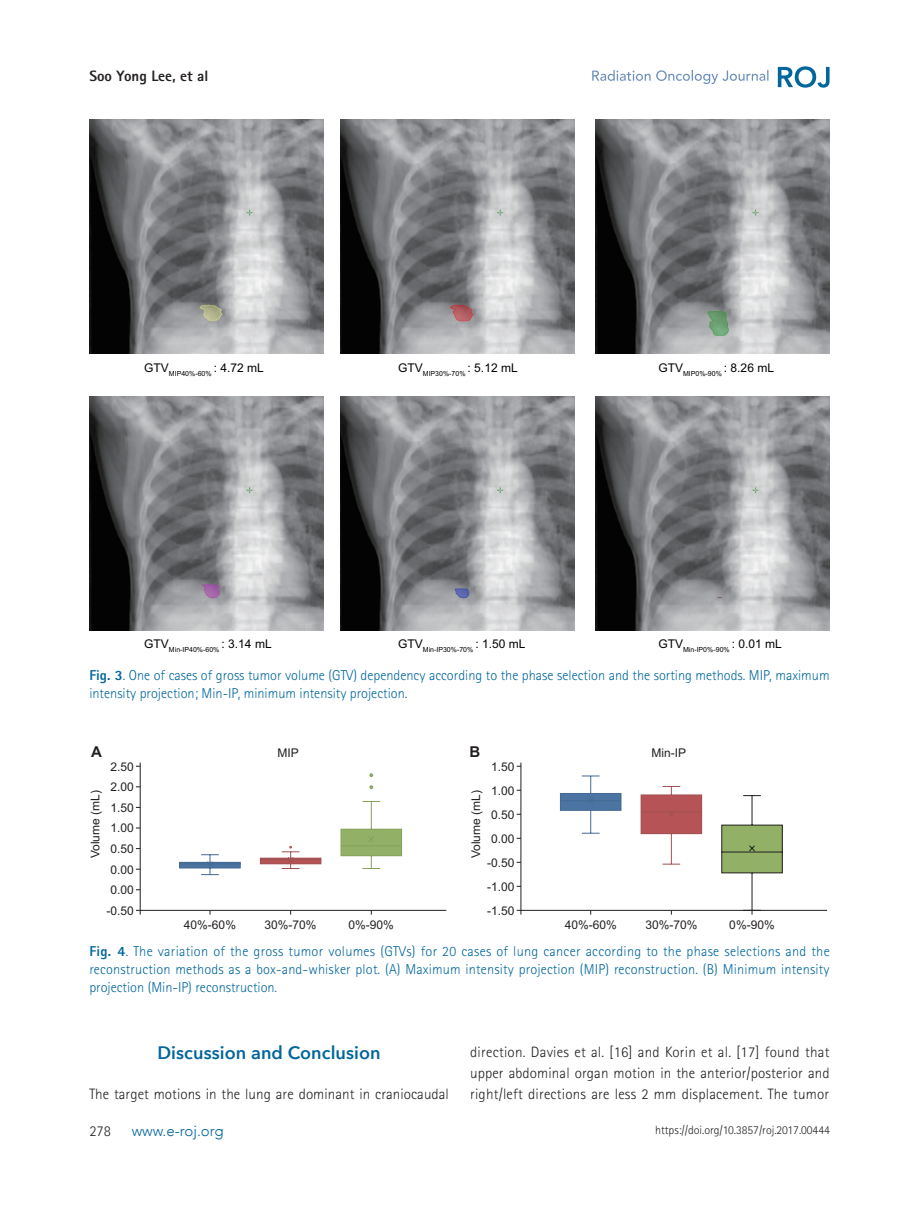
<style>
.page{position:relative;width:919px;height:1217px;background:#fff}
.page>*{position:absolute;margin:0;border:0;box-sizing:border-box;transform-origin:0 0}
.t1{font:600 18px "Avenir Next";letter-spacing:.005em;color:#01669c}
.t2{font:300 15px/21px "Rotis Sans Serif";letter-spacing:.005em;color:#231f20;text-align:justify}
.t3{font:800 15px "Rotis Sans Serif";color:#231f20}
.t4{font:300 15px "Avenir LT";color:#01669c}
.t5{font:700 15px "Arial";color:#231f20}
.t6{font:300 14.25px/18px "Rotis Sans Serif";color:#01669c}
.t7{font:12px/20.5px "Arial";color:#231f20;text-align:center}
.t8{font:12px "Arial";color:#030303}
.t9{font:300 12px "Rotis Sans Serif";letter-spacing:-.005em;color:#231f20}
.t10{font:7.05px "Arial";color:#030303}
.s1{font-weight:800}
</style>
<div class="page">
<svg style="left:777px;top:66px;width:52px;height:22px"></svg>
<svg style="left:592px;top:70px;width:176px;height:14px"></svg>
<img style="left:89px;top:119px;width:234px;height:234px">
<img style="left:340px;top:119px;width:234px;height:234px">
<img style="left:595px;top:119px;width:234px;height:234px">
<img style="left:89px;top:396px;width:234px;height:234px">
<img style="left:340px;top:396px;width:234px;height:234px">
<img style="left:595px;top:396px;width:234px;height:234px">
<svg style="left:640px;top:786px;width:62px;height:78px"></svg>
<svg style="left:559px;top:775px;width:62px;height:58px"></svg>
<hr style="left:136px;top:909px;width:310px;height:1px;background:#231f20">
<svg style="left:340px;top:801px;width:62px;height:68px"></svg>
<hr style="left:140px;top:762px;width:1px;height:152px;background:#231f20">
<hr style="left:516px;top:909px;width:311px;height:1px;background:#231f20">
<hr style="left:520px;top:762px;width:1px;height:152px;background:#231f20">
<svg style="left:721px;top:795px;width:62px;height:119px"></svg>
<svg style="left:259px;top:845px;width:62px;height:24px"></svg>
<svg style="left:179px;top:854px;width:62px;height:21px"></svg>
<p class="t3" style="left:89px;top:67px;width:120px">Soo Yong Lee, et al</p>
<p class="t8" style="left:144px;top:360px;width:121px">GTV<sub>MIP40%-60%</sub> : 4.72 mL</p>
<p class="t8" style="left:398px;top:360px;width:121px">GTV<sub>MIP30%-70%</sub> : 5.12 mL</p>
<p class="t8" style="left:658px;top:360px;width:117px">GTV<sub>MIP0%-90%</sub> : 8.26 mL</p>
<p class="t10" style="left:144px;top:645px;width:129px"><sup>GTV</sup>Min-IP40%-60% <sup>:</sup> <sup>3.14</sup> <sup>mL</sup></p>
<p class="t10" style="left:398px;top:645px;width:129px"><sup>GTV</sup>Min-IP30%-70% <sup>:</sup> <sup>1.50</sup> <sup>mL</sup></p>
<p class="t10" style="left:658px;top:645px;width:125px"><sup>GTV</sup>Min-IP0%-90% <sup>:</sup> <sup>0.01</sup> <sup>mL</sup></p>
<p class="t6" style="left:89px;top:666px;width:741px"><span class="s1">Fig. 3</span>. One of cases of gross tumor volume (GTV) dependency according to the phase selection and the sorting methods. MIP, maximum intensity projection; Min-IP, minimum intensity projection.</p>
<p class="t5" style="left:91px;top:741px;width:12px">A</p>
<p class="t7" style="left:277px;top:742px;width:23px">MIP</p>
<p class="t5" style="left:469px;top:741px;width:12px">B</p>
<p class="t7" style="left:106px;top:756px;width:29px">2.50<br>2.00<br>1.50<br>1.00<br>0.50<br>0.00<br>0.00 -0.50</p>
<p class="t7" style="left:85px;top:858px;width:70px;rotate:-90deg">Volume (mL)</p>
<p class="t7" style="left:487px;top:754px;width:29px;line-height:24px">1.50<br>1.00<br>0.50<br>0.00 -0.50 -1.00 -1.50</p>
<p class="t7" style="left:466px;top:858px;width:70px;rotate:-90deg">Volume (mL)</p>
<p class="t7" style="left:651px;top:742px;width:36px">Min-IP</p>
<p class="t7" style="left:564px;top:914px;width:54px">40%-60%</p>
<p class="t7" style="left:645px;top:914px;width:54px">30%-70%</p>
<p class="t7" style="left:729px;top:914px;width:47px">0%-90%</p>
<p class="t6" style="left:89px;top:941px;width:742px;text-align:justify"><span class="s1">Fig. 4</span>. The variation of the gross tumor volumes (GTVs) for 20 cases of lung cancer according to the phase selections and the reconstruction methods as a box-and-whisker plot. (A) Maximum intensity projection (MIP) reconstruction. (B) Minimum intensity projection (Min-IP) reconstruction.</p>
<p class="t7" style="left:184px;top:914px;width:54px">40%-60%</p>
<p class="t7" style="left:264px;top:914px;width:54px">30%-70%</p>
<p class="t7" style="left:348px;top:914px;width:47px">0%-90%</p>
<p class="t1" style="left:157px;top:1041px;width:225px">Discussion and Conclusion</p>
<p class="t2" style="left:89px;top:1082px;width:361px">The target motions in the lung are dominant in craniocaudal</p>
<p class="t2" style="left:470px;top:1040px;width:361px">direction. Davies et al. [16] and Korin et al. [17] found that upper abdominal organ motion in the anterior/posterior and right/left directions are less 2 mm displacement. The tumor</p>
<p class="t2" style="left:89px;top:1120px;width:23px">278</p>
<p class="t4" style="left:132px;top:1121px;width:94px">www.e-roj.org</p>
<p class="t9" style="left:655px;top:1122px;width:176px">https://doi.org/10.3857/roj.2017.00444</p>
</div>
